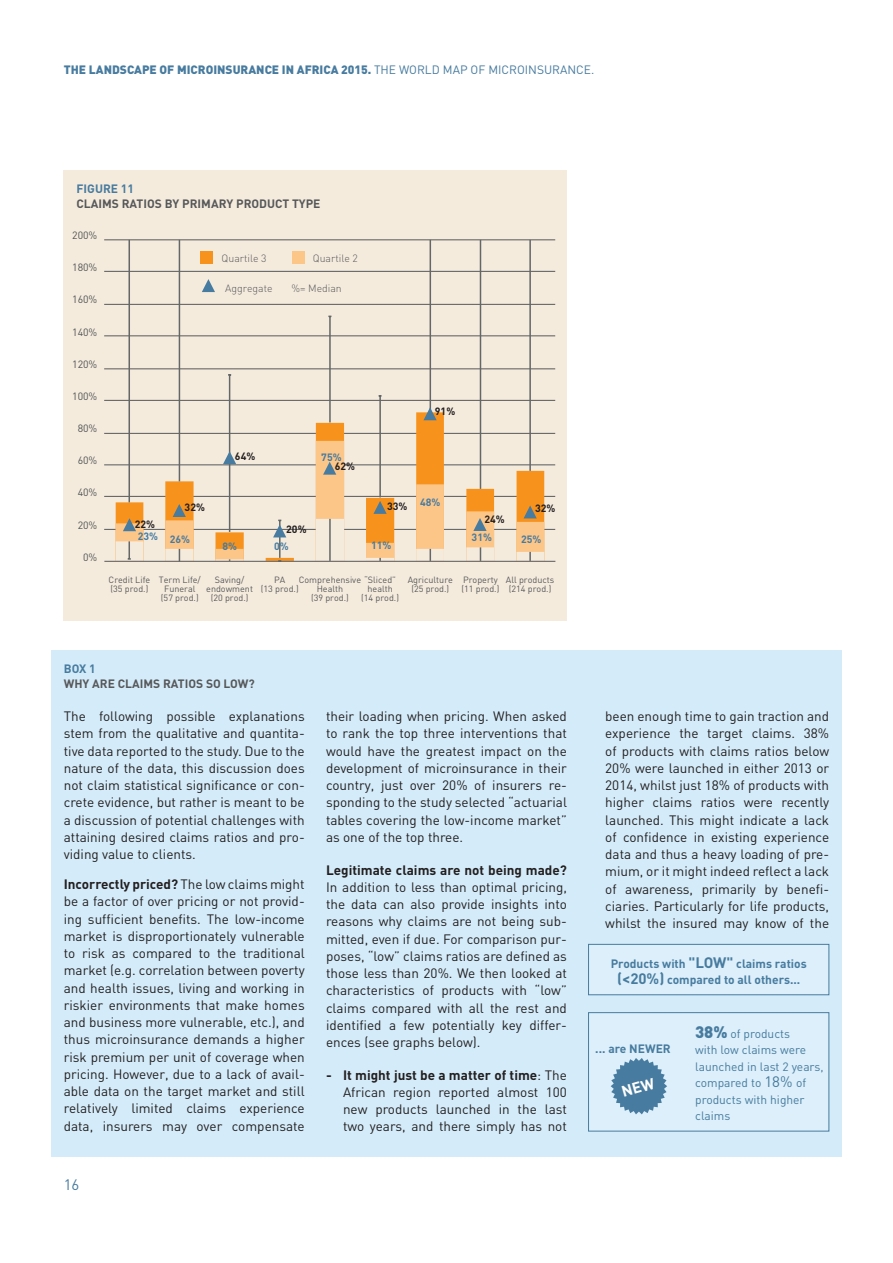
<style>
.page{position:relative;width:893px;height:1263px;background:#fff}
.page>*{position:absolute;margin:0;border:0;box-sizing:border-box;transform-origin:0 0}
.t1{font:15px "DIN";color:#477b9f}
.List_Paragraph{font:13.5px/17.2px "DIN";color:#231f20;text-align:justify}
.notes_bas_de_page{font:12px/16.5px "DIN";color:#477b9f}
.t2{font:900 12px "DIN";color:#477b9f}
.notes_bas_de_page-2{font:700 12px "DIN";color:#477b9f}
.Titre_graphiques{font:700 12px "DIN";color:#57585a}
.Titre_graphiques-2{font:700 12px "DIN";color:#477b9f}
.t3{font:10.5px "DIN";color:#515455}
.t4{font:300 10.5px "DIN";color:#57585a}
.t5{font:700 10.5px "DIN";color:#231f20}
.t6{font:700 10.5px "DIN";color:#477b9f}
.t7{font:9px/9px "DIN";color:#57585a;text-align:center}
.s1{font-weight:400}
.s2{font-weight:700}
.s3{font-size:15px}
.s4{font-weight:900;font-size:16.5px}
</style>
<div class="page">
<div style="left:51px;top:651px;width:791px;height:506px;background:#d4ebf9"></div>
<div style="left:64px;top:170px;width:503px;height:451px;background:#f4ebdd"></div>
<hr style="left:104px;top:529px;width:451px;height:1px;background:#57585a">
<hr style="left:104px;top:496px;width:451px;height:1px;background:#57585a">
<hr style="left:104px;top:465px;width:451px;height:1px;background:#57585a">
<hr style="left:104px;top:433px;width:451px;height:1px;background:#57585a">
<hr style="left:104px;top:400px;width:451px;height:1px;background:#57585a">
<hr style="left:104px;top:369px;width:451px;height:1px;background:#57585a">
<hr style="left:104px;top:336px;width:451px;height:1px;background:#57585a">
<hr style="left:104px;top:304px;width:451px;height:1px;background:#57585a">
<hr style="left:104px;top:271px;width:451px;height:1px;background:#57585a">
<hr style="left:104px;top:240px;width:451px;height:1px;background:#57585a">
<svg style="left:116px;top:412px;width:428px;height:29px"></svg>
<svg style="left:116px;top:441px;width:428px;height:60px"></svg>
<hr style="left:129px;top:240px;width:1px;height:262px;background:#636767">
<hr style="left:179px;top:240px;width:1px;height:241px;background:#636767">
<hr style="left:229px;top:375px;width:1px;height:157px;background:#636767">
<hr style="left:329px;top:316px;width:2px;height:106px;background:#636767">
<hr style="left:379px;top:396px;width:2px;height:101px;background:#636767">
<hr style="left:430px;top:240px;width:1px;height:172px;background:#636767">
<hr style="left:480px;top:240px;width:1px;height:249px;background:#636767">
<hr style="left:529px;top:240px;width:2px;height:231px;background:#636767">
<hr style="left:104px;top:561px;width:451px;height:1px;background:#57585a">
<svg style="left:223px;top:451px;width:13px;height:13px"></svg>
<svg style="left:323px;top:462px;width:13px;height:13px"></svg>
<svg style="left:423px;top:407px;width:14px;height:13px"></svg>
<svg style="left:202px;top:279px;width:13px;height:13px"></svg>
<svg style="left:116px;top:501px;width:428px;height:61px"></svg>
<div style="left:200px;top:251px;width:13px;height:13px;background:#f7931d"></div>
<div style="left:292px;top:251px;width:12px;height:13px;background:#fdc689"></div>
<div style="left:588px;top:944px;width:241px;height:51px;background:#dceffa"></div>
<div style="left:588px;top:944px;width:241px;height:51px;border:1px solid #477b9f"></div>
<div style="left:588px;top:1013px;width:241px;height:118px;background:#dceffa"></div>
<div style="left:588px;top:1012px;width:241px;height:119px;border:1px solid #477b9f"></div>
<svg style="left:611px;top:1058px;width:56px;height:56px"></svg>
<p class="t2" style="left:64px;top:61px;width:532px">THE LANDSCAPE OF MICROINSURANCE IN AFRICA 2015. <span class="s1">THE WORLD MAP OF MICROINSURANCE.</span></p>
<p class="Titre_graphiques-2" style="left:77px;top:181px;width:59px">FIGURE 11</p>
<p class="Titre_graphiques" style="left:77px;top:196px;width:246px">CLAIMS RATIOS BY PRIMARY PRODUCT TYPE</p>
<p class="t3" style="left:72px;top:229px;width:27px">200%</p>
<p class="t3" style="left:72px;top:261px;width:27px">180%</p>
<p class="t3" style="left:72px;top:293px;width:27px">160%</p>
<p class="t3" style="left:72px;top:325px;width:27px">140%</p>
<p class="t3" style="left:72px;top:357px;width:27px">120%</p>
<p class="t3" style="left:72px;top:389px;width:27px">100%</p>
<p class="t3" style="left:78px;top:422px;width:21px">80%</p>
<p class="t3" style="left:78px;top:454px;width:21px">60%</p>
<p class="t3" style="left:78px;top:486px;width:21px">40%</p>
<p class="t3" style="left:78px;top:518px;width:21px">20%</p>
<p class="t3" style="left:83px;top:550px;width:16px">0%</p>
<p class="t4" style="left:222px;top:252px;width:47px">Quartile 3</p>
<p class="t4" style="left:313px;top:252px;width:47px">Quartile 2</p>
<p class="t4" style="left:225px;top:282px;width:49px">Aggregate</p>
<p class="t4" style="left:291px;top:282px;width:52px">%= Median</p>
<p class="t5" style="left:435px;top:405px;width:22px">91%</p>
<p class="t5" style="left:235px;top:449px;width:22px">64%</p>
<p class="t6" style="left:321px;top:450px;width:22px">75%</p>
<p class="t5" style="left:335px;top:459px;width:22px">62%</p>
<p class="t5" style="left:185px;top:501px;width:22px">32%</p>
<p class="t5" style="left:387px;top:500px;width:22px">33%</p>
<p class="t6" style="left:420px;top:495px;width:22px">48%</p>
<p class="t5" style="left:535px;top:501px;width:22px">32%</p>
<p class="t5" style="left:135px;top:517px;width:22px">22%</p>
<p class="t6" style="left:138px;top:531px;width:54px">23% 26%</p>
<p class="t5" style="left:286px;top:522px;width:22px">20%</p>
<p class="t6" style="left:223px;top:540px;width:16px">8%</p>
<p class="t6" style="left:274px;top:539px;width:16px">0%</p>
<p class="t6" style="left:371px;top:538px;width:22px">11%</p>
<p class="t5" style="left:484px;top:512px;width:22px">24%</p>
<p class="t6" style="left:472px;top:530px;width:22px">31%</p>
<p class="t6" style="left:521px;top:532px;width:22px">25%</p>
<p class="t7" style="left:109px;top:575px;width:43px;text-align:left">Credit Life (35 prod.)</p>
<p class="t7" style="left:159px;top:575px;width:43px">Term Life/<br>Funeral (57 prod.)</p>
<p class="t7" style="left:206px;top:575px;width:48px">Saving/ endowment (20 prod.)</p>
<p class="t7" style="left:261px;top:575px;width:39px">PA<br>(13 prod.)</p>
<p class="t7" style="left:299px;top:575px;width:99px">Comprehensive “Sliced”</p>
<p class="t7" style="left:317px;top:584px;width:28px">Health</p>
<p class="t7" style="left:311px;top:593px;width:39px">(39 prod.)</p>
<p class="t7" style="left:361px;top:584px;width:39px">health (14 prod.)</p>
<p class="t7" style="left:408px;top:575px;width:47px">Agriculture (25 prod.)</p>
<p class="t7" style="left:462px;top:575px;width:39px;text-align:left">Property (11 prod.)</p>
<p class="t7" style="left:506px;top:575px;width:50px">All products (214 prod.)</p>
<p class="Titre_graphiques-2" style="left:64px;top:661px;width:34px">BOX 1</p>
<p class="Titre_graphiques" style="left:64px;top:676px;width:192px">WHY ARE CLAIMS RATIOS SO LOW?</p>
<p class="List_Paragraph" style="left:64px;top:707px;width:242px">The following possible explanations stem from the qualitative and quantita&shy;tive data reported to the study. Due to the nature of the data, this discussion does not claim statistical significance or con&shy;crete evidence, but rather is meant to be a discussion of potential challenges with attaining desired claims ratios and pro&shy;viding value to clients.</p>
<p class="List_Paragraph" style="left:64px;top:875px;width:242px"><span class="s2">Incorrectly priced?</span> The low claims might be a factor of over pricing or not provid&shy;ing sufficient benefits. The low-income market is disproportionately vulnerable to risk as compared to the traditional market (e.g. correlation between poverty and health issues, living and working in riskier environments that make homes and business more vulnerable, etc.), and thus microinsurance demands a higher risk premium per unit of coverage when pricing. However, due to a lack of avail&shy;able data on the target market and still relatively limited claims experience data, insurers may over compensate</p>
<p class="t1" style="left:64px;top:1175px;width:17px">16</p>
<p class="List_Paragraph" style="left:326px;top:707px;width:242px">their loading when pricing. When asked to rank the top three interventions that would have the greatest impact on the development of microinsurance in their country, just over 20% of insurers re&shy;sponding to the study selected “actuarial tables covering the low-income market” as one of the top three.</p>
<p class="List_Paragraph" style="left:326px;top:861px;width:242px"><span class="s2">Legitimate claims are not being made?<br></span>In addition to less than optimal pricing, the data can also provide insights into reasons why claims are not being sub&shy;mitted, even if due. For comparison pur&shy;poses, “low” claims ratios are defined as those less than 20%. We then looked at characteristics of products with “low” claims compared with all the rest and identified a few potentially key differ&shy;ences (see graphs below).</p>
<p class="List_Paragraph" style="left:343px;top:1066px;width:225px;text-indent:-17px"><span class="s2">- It might just be a matter of time</span>: The African region reported almost 100 new products launched in the last two years, and there simply has not</p>
<p class="List_Paragraph" style="left:605px;top:707px;width:225px">been enough time to gain traction and experience the target claims. 38% of products with claims ratios below 20% were launched in either 2013 or 2014, whilst just 18% of products with higher claims ratios were recently launched. This might indicate a lack of confidence in existing experience data and thus a heavy loading of pre&shy;mium, or it might indeed reflect a lack of awareness, primarily by benefi&shy;ciaries. Particularly for life products, whilst the insured may know of the</p>
<p class="notes_bas_de_page-2" style="left:611px;top:955px;width:198px">Products with <span class="s3">"LOW"</span> claims ratios</p>
<p class="notes_bas_de_page-2" style="left:617px;top:972px;width:185px"><span class="s3">(&lt;20%)</span> compared to all others...</p>
<p class="notes_bas_de_page" style="left:695px;top:1025px;width:130px"><span class="s4">38%</span> of products<br>with low claims were launched in last 2 years, compared to <span class="s3">18%</span> of products with higher claims</p>
<p class="notes_bas_de_page-2" style="left:595px;top:1040px;width:77px">... are NEWER</p>
</div>
